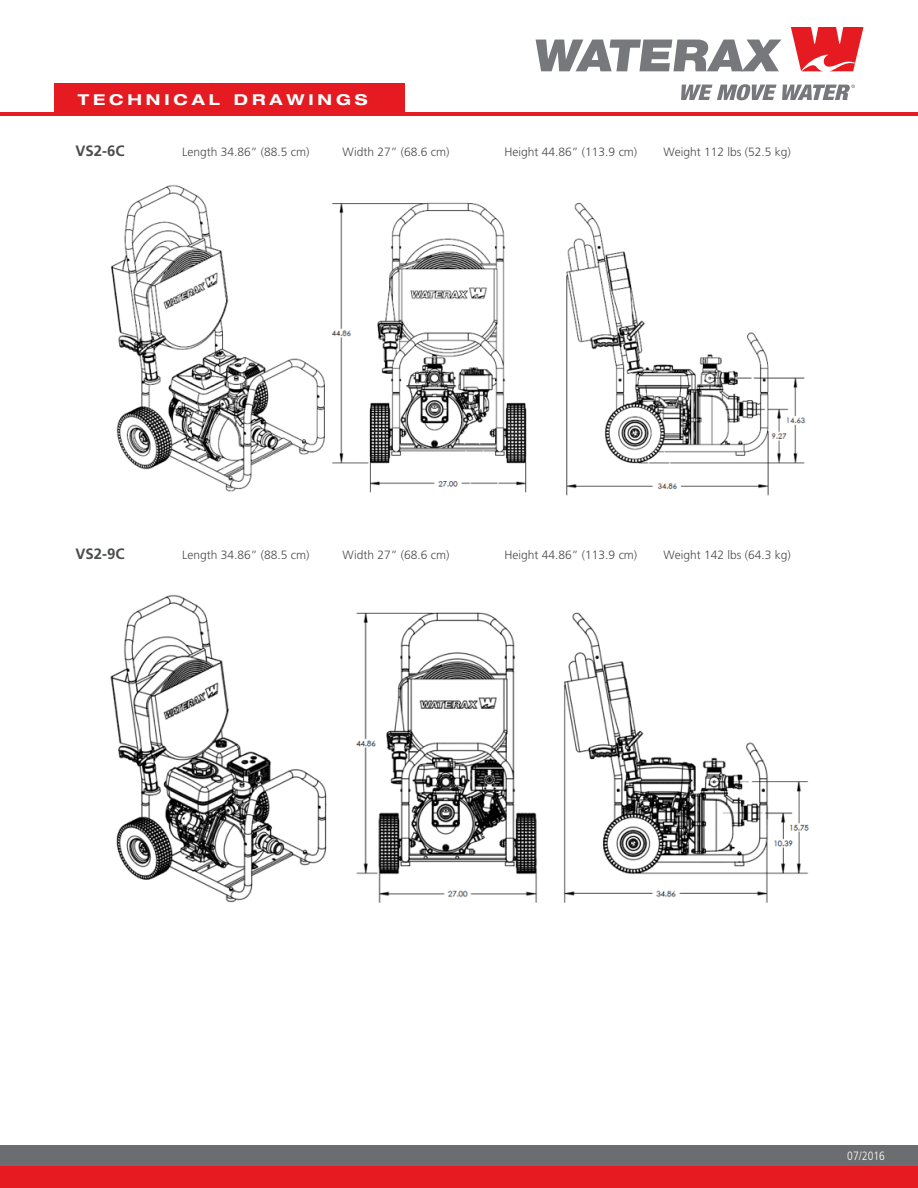
<style>
.page{position:relative;width:918px;height:1188px;background:#fff}
.page>*{position:absolute;margin:0;border:0;box-sizing:border-box;transform-origin:0 0}
.t1{font:700 expanded 15px "Helvetica Neue";letter-spacing:.25em;color:#fff;scale:1.05 1}
.t2{font:700 15px "Frutiger";color:#4b4c4d}
.t3{font:300 12px "Frutiger";color:#4b4c4d}
.t4{font:300 condensed 12px "Frutiger";color:#fff}
</style>
<div class="page">
<div style="left:54px;top:83px;width:351px;height:32px;background:#e51b21"></div>
<div style="left:0;top:1145px;width:918px;height:21px;background:#6c6d70"></div>
<hr style="left:0;top:112px;width:918px;height:3px;background:#e51b21">
<div style="left:0;top:1166px;width:918px;height:22px;background:#e51b21"></div>
<svg style="left:536px;top:40px;width:245px;height:31px"></svg>
<svg style="left:791px;top:27px;width:72px;height:44px"></svg>
<svg style="left:681px;top:84px;width:174px;height:16px"></svg>
<img style="left:110px;top:185px;width:695px;height:311px">
<img style="left:110px;top:594px;width:699px;height:309px">
<p class="t1" style="left:78px;top:90px;width:278px">TECHNICAL DRAWINGS</p>
<p class="t2" style="left:76px;top:142px;width:51px">VS2-6C</p>
<p class="t3" style="left:182px;top:146px;width:129px">Length 34.86” (88.5 cm)</p>
<p class="t3" style="left:343px;top:146px;width:108px">Width 27” (68.6 cm)</p>
<p class="t3" style="left:505px;top:146px;width:134px">Height 44.86” (113.9 cm)</p>
<p class="t3" style="left:664px;top:146px;width:129px">Weight 112 lbs (52.5 kg)</p>
<p class="t2" style="left:76px;top:545px;width:51px">VS2-9C</p>
<p class="t3" style="left:182px;top:548px;width:129px">Length 34.86” (88.5 cm)</p>
<p class="t3" style="left:343px;top:548px;width:108px">Width 27” (68.6 cm)</p>
<p class="t3" style="left:505px;top:548px;width:134px">Height 44.86” (113.9 cm)</p>
<p class="t3" style="left:664px;top:548px;width:129px">Weight 142 lbs (64.3 kg)</p>
<p class="t4" style="left:847px;top:1149px;width:39px">07/2016</p>
</div>
